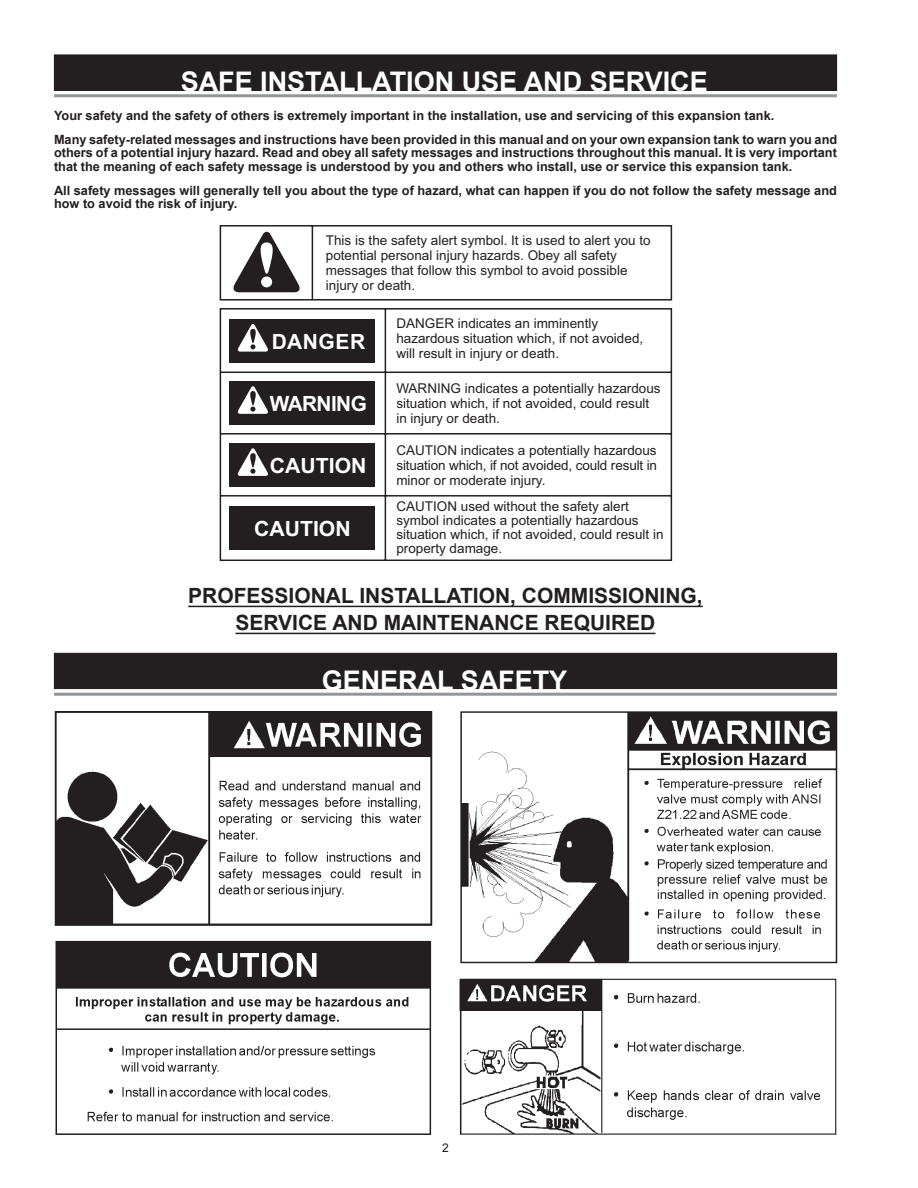
<style>
.page{position:relative;width:918px;height:1188px;background:#fff}
.page>*{position:absolute;margin:0;border:0;box-sizing:border-box;transform-origin:0 0}
.t1{font:700 27px "Arial";color:#fff}
.t2{font:700 21px/27px "Arial";color:#231f20;text-align:center}
.t3{font:700 21px "Arial";color:#fff}
.t4{font:700 21px "Arial";letter-spacing:-.025em;color:#fff}
.t5{font:13.5px/15px "Arial";color:#231f20}
.t6{font:700 12.75px/13.5px "Arial";color:#231f20}
.t7{font:12px "Arial";color:#231f20}
</style>
<div class="page">
<img style="left:460px;top:711px;width:377px;height:253px">
<div style="left:54px;top:653px;width:783px;height:36px;background:#231f20"></div>
<hr style="left:54px;top:693px;width:783px;height:3px;background:#939598">
<img style="left:54px;top:712px;width:379px;height:214px">
<img style="left:55px;top:940px;width:377px;height:195px">
<div style="left:54px;top:55px;width:783px;height:35px;background:#231f20"></div>
<div style="left:54px;top:55px;width:783px;height:36px;border:1px solid #231f20"></div>
<hr style="left:54px;top:94px;width:783px;height:3px;background:#939598">
<hr style="left:188px;top:606px;width:515px;height:1px;background:#231f20">
<hr style="left:235px;top:633px;width:421px;height:1px;background:#231f20">
<svg style="left:220px;top:225px;width:452px;height:336px"></svg>
<div style="left:230px;top:443px;width:145px;height:44px;background:#231f20"></div>
<svg style="left:237px;top:448px;width:31px;height:28px"></svg>
<div style="left:230px;top:381px;width:145px;height:44px;background:#231f20"></div>
<svg style="left:237px;top:386px;width:31px;height:28px"></svg>
<div style="left:230px;top:319px;width:145px;height:44px;background:#231f20"></div>
<div style="left:230px;top:506px;width:145px;height:43px;background:#231f20"></div>
<svg style="left:231px;top:231px;width:71px;height:61px"></svg>
<svg style="left:237px;top:324px;width:31px;height:28px"></svg>
<img style="left:459px;top:978px;width:378px;height:157px">
<h1 class="t1" style="left:181px;top:63px;width:529px">SAFE INSTALLATION USE AND SERVICE</h1>
<p class="t6" style="left:54px;top:104px;width:785px;line-height:24px">Your safety and the safety of others is extremely important in the installation, use and servicing of this expansion tank.<br>Many safety-related messages and instructions have been provided in this manual and on your own expansion tank to warn you and</p>
<p class="t6" style="left:54px;top:147px;width:785px">others of a potential injury hazard. Read and obey all safety messages and instructions throughout this manual. It is very important that the meaning of each safety message is understood by you and others who install, use or service this expansion tank.</p>
<p class="t6" style="left:54px;top:184px;width:784px">All safety messages will generally tell you about the type of hazard, what can happen if you do not follow the safety message and how to avoid the risk of injury.</p>
<p class="t5" style="left:326px;top:233px;width:326px">This is the safety alert symbol. It is used to alert you to potential personal injury hazards. Obey all safety messages that follow this symbol to avoid possible injury or death.</p>
<h2 class="t3" style="left:272px;top:327px;width:95px">DANGER</h2>
<h2 class="t4" style="left:270px;top:390px;width:98px">WARNING</h2>
<h2 class="t3" style="left:270px;top:452px;width:98px">CAUTION</h2>
<h2 class="t3" style="left:254px;top:514px;width:98px">CAUTION</h2>
<p class="t5" style="left:396px;top:316px;width:248px">DANGER indicates an imminently hazardous situation which, if not avoided, will result in injury or death.</p>
<p class="t5" style="left:396px;top:381px;width:266px">WARNING indicates a potentially hazardous situation which, if not avoided, could result in injury or death.</p>
<p class="t5" style="left:396px;top:443px;width:262px;text-align:justify">CAUTION indicates a potentially hazardous situation which, if not avoided, could result in minor or moderate injury.</p>
<p class="t5" style="left:396px;top:500px;width:269px;line-height:14px">CAUTION used without the safety alert symbol indicates a potentially hazardous situation which, if not avoided, could result in property damage.</p>
<h2 class="t2" style="left:188px;top:583px;width:516px">PROFESSIONAL INSTALLATION, COMMISSIONING,<br>SERVICE AND MAINTENANCE REQUIRED</h2>
<h1 class="t1" style="left:322px;top:662px;width:247px">GENERAL SAFETY</h1>
<p class="t7" style="left:442px;top:1140px;width:8px">2</p>
</div>
